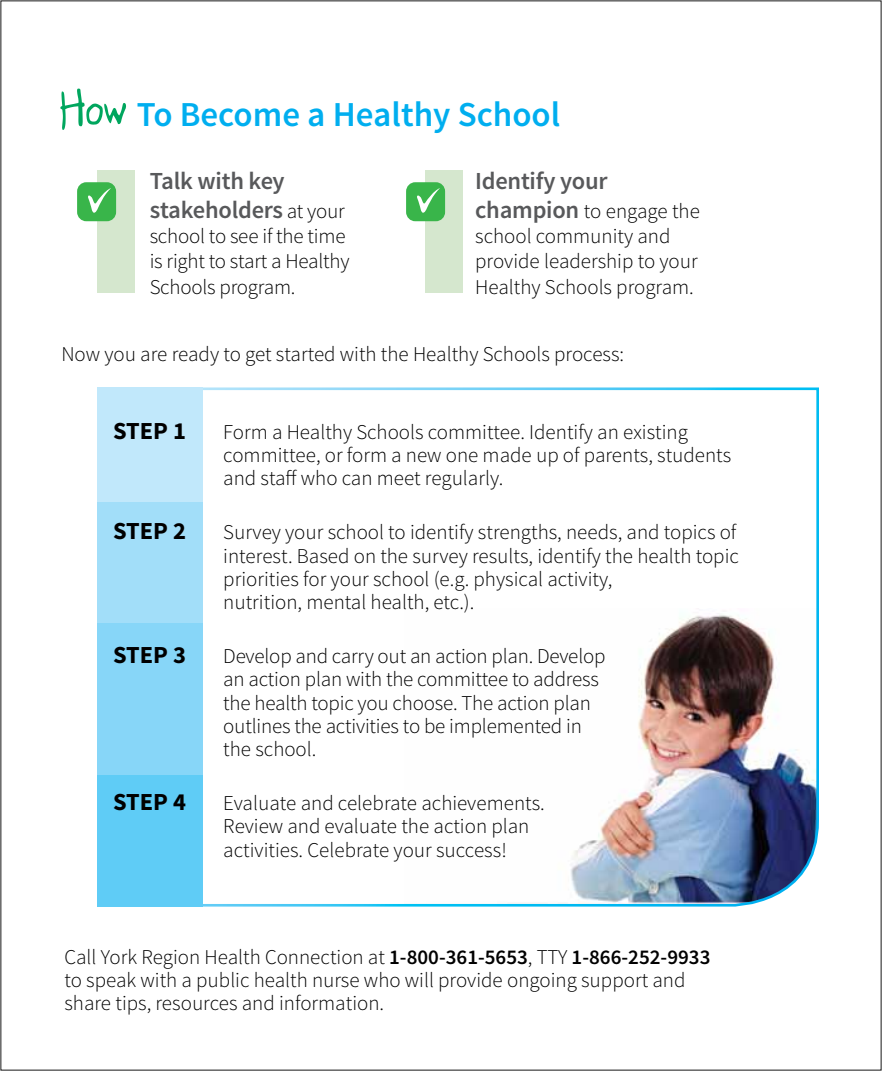
<style>
.page{position:relative;width:882px;height:1071px;background:#fff}
.page>*{position:absolute;margin:0;border:0;box-sizing:border-box;transform-origin:0 0}
.t1{font:600 35px "Source Sans Pro";color:#00aeef}
.Body{font:600 24.5px/29.4px "Source Sans Pro";letter-spacing:-.01em;color:#58595b}
.Body-2{font:700 24.5px "Source Sans Pro";color:#000}
.Body-3{font:300 21px/23.1px "Source Sans Pro";color:#000}
.s1{font-weight:300;font-size:21px;color:#000}
.s2{font-weight:600;font-size:24.5px;color:#58595b}
.s3{font-weight:600}
</style>
<div class="page">
<svg style="left:203px;top:387px;width:616px;height:520px"></svg>
<div style="left:97px;top:170px;width:38px;height:123px;background:#d5e7ce"></div>
<div style="left:426px;top:170px;width:37px;height:123px;background:#d5e7ce"></div>
<div style="left:97px;top:387px;width:106px;height:115px;background:#c1e8fb"></div>
<div style="left:97px;top:502px;width:106px;height:121px;background:#a2def9"></div>
<div style="left:97px;top:623px;width:106px;height:152px;background:#87d6f8"></div>
<div style="left:97px;top:775px;width:106px;height:132px;background:#5fccf6"></div>
<div style="left:406px;top:182px;width:39px;height:39px;background:#39b54a;border-radius:9px"></div>
<svg style="left:417px;top:188px;width:23px;height:25px"></svg>
<div style="left:77px;top:182px;width:39px;height:39px;background:#39b54a;border-radius:9px"></div>
<svg style="left:88px;top:188px;width:23px;height:25px"></svg>
<h1 class="t1" style="left:137px;top:93px;width:425px">To Become a Healthy School</h1>
<p class="Body" style="left:150px;top:166px;width:197px">Talk with key stakeholders <span class="s1">at your</span></p>
<p class="Body-3" style="left:150px;top:224px;width:201px;line-height:25.2px">school to see if the time is right to start a Healthy<br>Schools program.</p>
<p class="Body" style="left:475px;top:166px;width:134px">Identify your</p>
<p class="Body-3" style="left:475px;top:198px;width:226px;line-height:25.2px"><span class="s2">champion</span> to engage the school community and provide leadership to your<br>Healthy Schools program.</p>
<p class="Body-3" style="left:61px;top:343px;width:564px">Now you are ready to get started with the Healthy Schools process:</p>
<p class="Body-2" style="left:113px;top:415px;width:74px">STEP 1</p>
<p class="Body-3" style="left:223px;top:420px;width:510px">Form a Healthy Schools committee. Identify an existing committee, or form a new one made up of parents, students and staff who can meet regularly.</p>
<p class="Body-2" style="left:113px;top:516px;width:74px">STEP 2</p>
<p class="Body-3" style="left:223px;top:521px;width:517px">Survey your school to identify strengths, needs, and topics of interest. Based on the survey results, identify the health topic priorities for your school (e.g. physical activity,<br>nutrition, mental health, etc.).</p>
<p class="Body-2" style="left:113px;top:639px;width:74px">STEP 3</p>
<p class="Body-3" style="left:223px;top:645px;width:384px">Develop and carry out an action plan. Develop an action plan with the committee to address the health topic you choose. The action plan outlines the activities to be implemented in the school.</p>
<p class="Body-2" style="left:113px;top:786px;width:74px">STEP 4</p>
<p class="Body-3" style="left:223px;top:792px;width:323px">Evaluate and celebrate achievements.<br>Review and evaluate the action plan activities. Celebrate your success!</p>
<p class="Body-3" style="left:64px;top:946px;width:647px">Call York Region Health Connection at <span class="s3">1-800-361-5653</span>, TTY <span class="s3">1-866-252-9933 </span>to speak with a public health nurse who will provide ongoing support and share tips, resources and information.</p>
</div>
